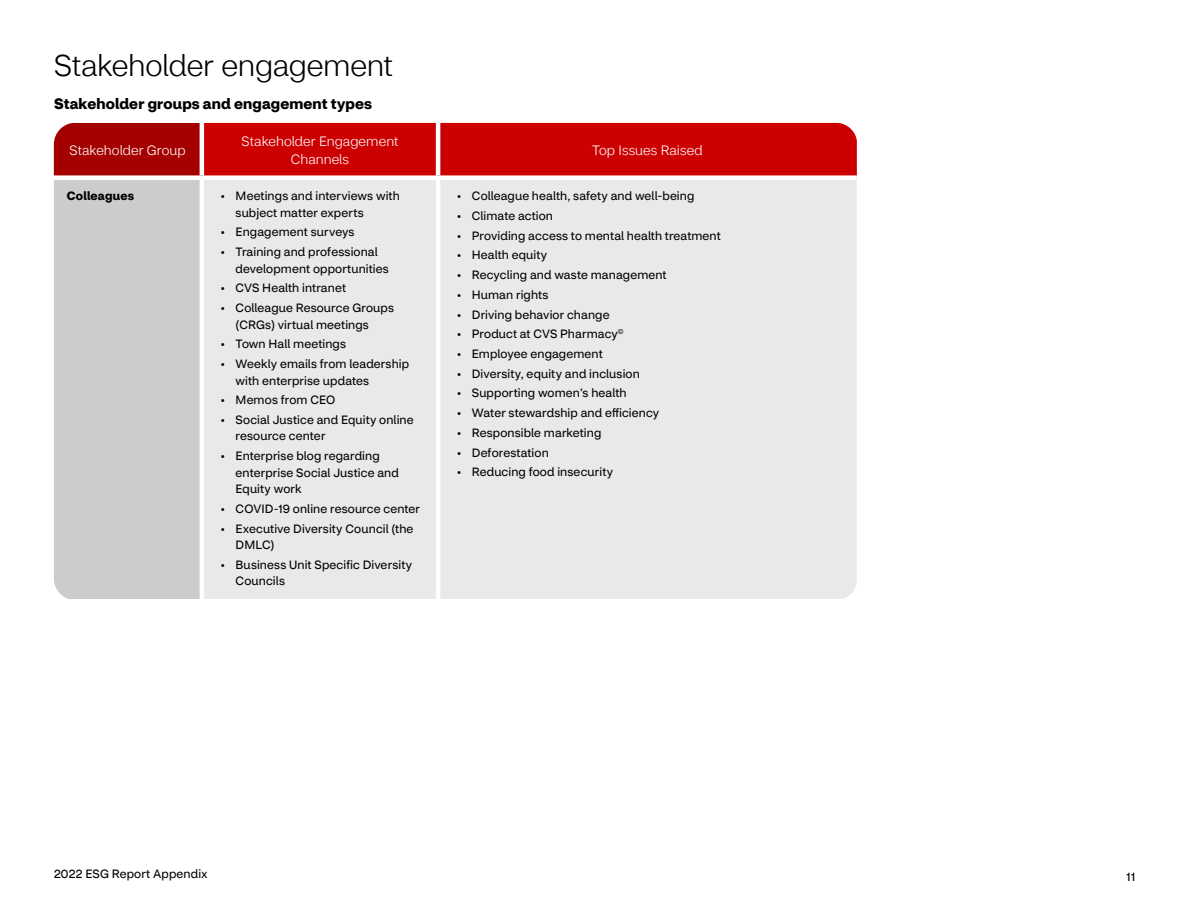
<style>
.page{position:relative;width:1188px;height:918px;background:#fff}
.page>*{position:absolute;margin:0;border:0;box-sizing:border-box;transform-origin:0 0}
.t1{font:300 30px "CVS Health Sans";letter-spacing:-.01em;color:#000}
.t2{font:700 15px "CVS Health Sans";letter-spacing:.01em;color:#000}
.t3{font:300 13.5px/18px "CVS Health Sans";letter-spacing:.005em;color:#fff;text-align:center}
.t4{font:12px/16.5px "CVS Health Sans";letter-spacing:.01em;color:#000}
.t5{font:700 12px "CVS Health Sans";letter-spacing:.015em;color:#000}
</style>
<div class="page">
<div style="left:53px;top:123px;width:149px;height:55px;background:#a50000"></div>
<div style="left:204px;top:124px;width:652px;height:51px;background:#c00"></div>
<div style="left:53px;top:178px;width:149px;height:421px;background:#ccc"></div>
<div style="left:204px;top:180px;width:652px;height:419px;background:#e9e9e9"></div>
<hr style="left:200px;top:180px;width:4px;height:419px;background:#fff">
<hr style="left:436px;top:180px;width:4px;height:419px;background:#fff">
<hr style="left:200px;top:123px;width:4px;height:52px;background:#fff">
<hr style="left:436px;top:123px;width:4px;height:52px;background:#fff">
<div style="left:53px;top:175px;width:149px;height:5px;background:#fff"></div>
<div style="left:42px;top:111px;width:827px;height:501px;border:12px solid #fff;border-radius:28px"></div>
<h1 class="t1" style="left:54px;top:48px;width:341px">Stakeholder engagement</h1>
<p class="t2" style="left:54px;top:94px;width:320px">Stakeholder groups and engagement types</p>
<p class="t3" style="left:70px;top:142px;width:118px">Stakeholder Group</p>
<p class="t3" style="left:242px;top:133px;width:158px">Stakeholder Engagement<br>Channels</p>
<p class="t3" style="left:592px;top:142px;width:112px">Top Issues Raised</p>
<p class="t5" style="left:67px;top:188px;width:69px">Colleagues</p>
<p class="t4" style="left:236px;top:188px;width:166px;text-indent:-15px">• Meetings and interviews with subject matter experts</p>
<p class="t4" style="left:221px;top:224px;width:135px">• Engagement surveys</p>
<p class="t4" style="left:236px;top:244px;width:155px;text-indent:-15px">• Training and professional development opportunities</p>
<p class="t4" style="left:221px;top:280px;width:127px">• CVS Health intranet</p>
<p class="t4" style="left:236px;top:300px;width:160px;text-indent:-15px">• Colleague Resource Groups (CRGs) virtual meetings</p>
<p class="t4" style="left:221px;top:336px;width:127px">• Town Hall meetings</p>
<p class="t4" style="left:236px;top:356px;width:175px;text-indent:-15px">• Weekly emails from leadership with enterprise updates</p>
<p class="t4" style="left:221px;top:392px;width:116px">• Memos from CEO</p>
<p class="t4" style="left:236px;top:412px;width:180px;text-indent:-15px">• Social Justice and Equity online resource center</p>
<p class="t4" style="left:236px;top:448px;width:165px;text-indent:-15px">• Enterprise blog regarding enterprise Social Justice and<br>Equity work</p>
<p class="t4" style="left:221px;top:501px;width:201px">• COVID-19 online resource center</p>
<p class="t4" style="left:236px;top:520px;width:179px;text-indent:-15px">• Executive Diversity Council (the<br>DMLC)</p>
<p class="t4" style="left:236px;top:557px;width:178px;text-indent:-15px">• Business Unit Specific Diversity<br>Councils</p>
<p class="t4" style="left:457px;top:188px;width:239px">• Colleague health, safety and well-being</p>
<p class="t4" style="left:457px;top:207px;width:98px">• Climate action</p>
<p class="t4" style="left:457px;top:227px;width:265px">• Providing access to mental health treatment</p>
<p class="t4" style="left:457px;top:247px;width:92px">• Health equity</p>
<p class="t4" style="left:457px;top:267px;width:211px">• Recycling and waste management</p>
<p class="t4" style="left:457px;top:286px;width:93px">• Human rights</p>
<p class="t4" style="left:457px;top:306px;width:154px">• Driving behavior change</p>
<p class="t4" style="left:457px;top:326px;width:168px">• Product at CVS Pharmacy<sup>©</sup></p>
<p class="t4" style="left:457px;top:346px;width:147px">• Employee engagement</p>
<p class="t4" style="left:457px;top:365px;width:185px">• Diversity, equity and inclusion</p>
<p class="t4" style="left:457px;top:385px;width:171px">• Supporting women’s health</p>
<p class="t4" style="left:457px;top:405px;width:204px">• Water stewardship and efficiency</p>
<p class="t4" style="left:457px;top:425px;width:146px">• Responsible marketing</p>
<p class="t4" style="left:457px;top:444px;width:93px">• Deforestation</p>
<p class="t4" style="left:457px;top:464px;width:158px">• Reducing food insecurity</p>
<p class="t4" style="left:54px;top:866px;width:155px">2022 ESG Report Appendix</p>
<p class="t4" style="left:1126px;top:869px;width:11px">11</p>
</div>
